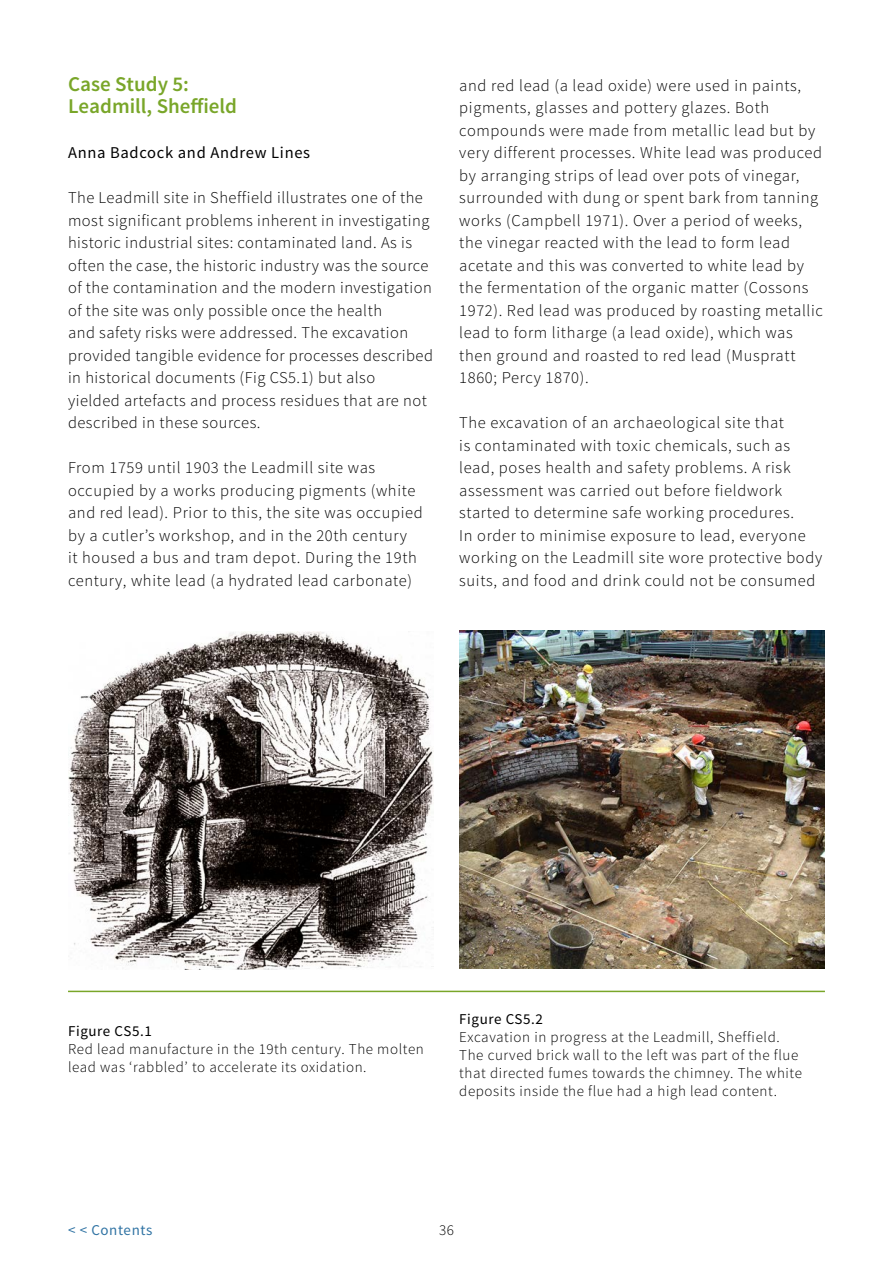
<style>
.page{position:relative;width:893px;height:1263px;background:#fff}
.page>*{position:absolute;margin:0;border:0;box-sizing:border-box;transform-origin:0 0}
.t1{font:600 21px/22.5px "Source Sans Pro";color:#79a629}
.t2{font:300 16.5px/22.5px "Source Sans Pro";letter-spacing:.04em;color:#000}
.t3{font:16.5px "Source Sans Pro";letter-spacing:.04em;color:#000}
.t4{font:300 15px/18px "Source Sans Pro";letter-spacing:.04em;color:#000}
.t5{font:15px "Source Sans Pro";letter-spacing:.04em;color:#000}
.t6{font:15px "Source Sans Pro";letter-spacing:.04em;color:#3174a4}
</style>
<div class="page">
<hr style="left:68px;top:991px;width:757px;height:1px;background:#79a629">
<img style="left:68px;top:631px;width:366px;height:338px">
<img style="left:459px;top:631px;width:366px;height:337px">
<p class="t1" style="left:68px;top:73px;width:171px">Case Study 5:<br>Leadmill, Sheffield</p>
<p class="t3" style="left:68px;top:142px;width:244px">Anna Badcock and Andrew Lines</p>
<p class="t2" style="left:68px;top:186px;width:366px">The Leadmill site in Sheffield illustrates one of the most significant problems inherent in investigating historic industrial sites: contaminated land. As is often the case, the historic industry was the source of the contamination and the modern investigation of the site was only possible once the health<br>and safety risks were addressed. The excavation provided tangible evidence for processes described in historical documents (Fig CS5.1) but also<br>yielded artefacts and process residues that are not described in these sources.</p>
<p class="t2" style="left:68px;top:456px;width:356px">From 1759 until 1903 the Leadmill site was occupied by a works producing pigments (white and red lead). Prior to this, the site was occupied by a cutler’s workshop, and in the 20th century<br>it housed a bus and tram depot. During the 19th century, white lead (a hydrated lead carbonate)</p>
<p class="t2" style="left:459px;top:74px;width:365px">and red lead (a lead oxide) were used in paints, pigments, glasses and pottery glazes. Both compounds were made from metallic lead but by very different processes. White lead was produced by arranging strips of lead over pots of vinegar, surrounded with dung or spent bark from tanning works (Campbell 1971). Over a period of weeks, the vinegar reacted with the lead to form lead acetate and this was converted to white lead by the fermentation of the organic matter (Cossons 1972). Red lead was produced by roasting metallic lead to form litharge (a lead oxide), which was then ground and roasted to red lead (Muspratt 1860; Percy 1870).</p>
<p class="t2" style="left:459px;top:412px;width:365px">The excavation of an archaeological site that<br>is contaminated with toxic chemicals, such as lead, poses health and safety problems. A risk assessment was carried out before fieldwork started to determine safe working procedures.<br>In order to minimise exposure to lead, everyone working on the Leadmill site wore protective body suits, and food and drink could not be consumed</p>
<p class="t5" style="left:68px;top:1021px;width:85px">Figure CS5.1</p>
<p class="t4" style="left:68px;top:1040px;width:357px">Red lead manufacture in the 19th century. The molten lead was ‘rabbled’ to accelerate its oxidation.</p>
<p class="t5" style="left:459px;top:1010px;width:85px">Figure CS5.2</p>
<p class="t4" style="left:459px;top:1028px;width:322px">Excavation in progress at the Leadmill, Sheffield.</p>
<p class="t4" style="left:459px;top:1046px;width:341px">The curved brick wall to the left was part of the flue</p>
<p class="t4" style="left:459px;top:1064px;width:344px">that directed fumes towards the chimney. The white deposits inside the flue had a high lead content.</p>
<p class="t6" style="left:68px;top:1220px;width:86px">&lt; &lt; Contents</p>
<p class="t4" style="left:439px;top:1221px;width:16px">36</p>
</div>
